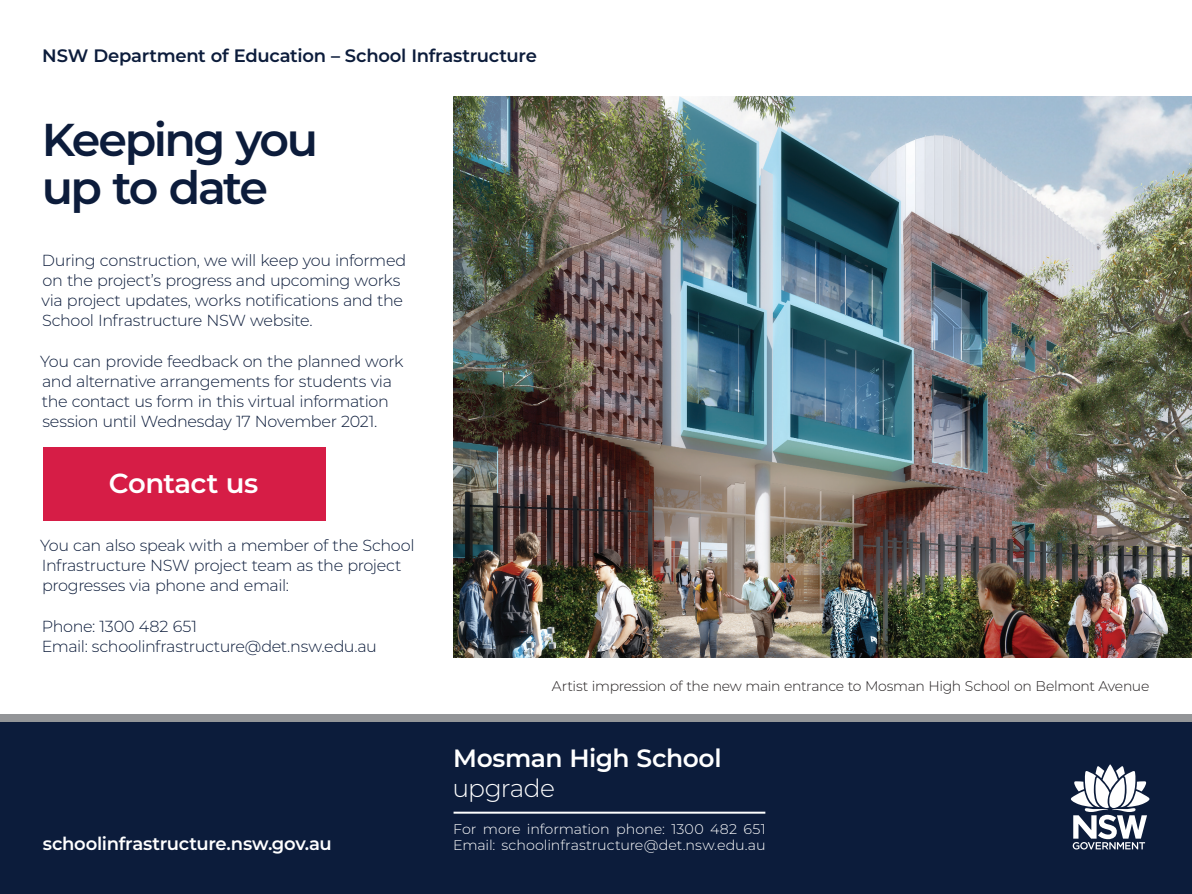
<style>
.page{position:relative;width:1192px;height:894px;background:#fff}
.page>*{position:absolute;margin:0;border:0;box-sizing:border-box;transform-origin:0 0}
.t1{font:600 46px/48px "Montserrat";letter-spacing:-.055em;color:#0c1c3b}
.t2{font:600 27.5px "Montserrat";letter-spacing:-.025em;color:#fff}
.t3{font:600 25px "Montserrat";letter-spacing:-.02em;color:#fff}
.t4{font:300 25px "Montserrat";letter-spacing:-.03em;color:#fff}
.t5{font:600 18px "Montserrat";letter-spacing:-.015em;color:#0c1c3b}
.t6{font:600 18px "Montserrat";letter-spacing:-.015em;color:#fff}
.t7{font:300 16px/20px "Montserrat";letter-spacing:-.025em;color:#0c1c3b}
.t8{font:300 14px/16px "Montserrat";color:#fff}
.t9{font:300 14px "Montserrat";letter-spacing:-.02em;color:#231f20}
</style>
<div class="page">
<div style="left:0;top:718px;width:1192px;height:176px;background:#0c1c3b"></div>
<hr style="left:454px;top:812px;width:311px;height:2px;background:#fff">
<div style="left:0;top:715px;width:1192px;height:7px;background:#939598"></div>
<svg style="left:1071px;top:764px;width:78px;height:86px"></svg>
<img style="left:454px;top:97px;width:738px;height:560px">
<div style="left:43px;top:447px;width:282px;height:74px;background:#d61d46"></div>
<p class="t5" style="left:42px;top:43px;width:496px">NSW Department of Education – School Infrastructure</p>
<h1 class="t1" style="left:42px;top:113px;width:278px">Keeping you up to date</h1>
<p class="t7" style="left:42px;top:250px;width:366px">During construction, we will keep you informed on the project’s progress and upcoming works via project updates, works notifications and the School Infrastructure NSW website.</p>
<p class="t7" style="left:40px;top:351px;width:365px">You can provide feedback on the planned work and alternative arrangements for students via the contact us form in this virtual information session until Wednesday 17 November 2021.</p>
<h2 class="t2" style="left:109px;top:464px;width:151px">Contact us</h2>
<p class="t7" style="left:40px;top:535px;width:376px">You can also speak with a member of the School<br>Infrastructure NSW project team as the project progresses via phone and email:</p>
<p class="t7" style="left:42px;top:616px;width:337px">Phone: 1300 482 651<br>Email: schoolinfrastructure@det.nsw.edu.au</p>
<p class="t6" style="left:43px;top:830px;width:291px">schoolinfrastructure.nsw.gov.au</p>
<p class="t9" style="left:552px;top:677px;width:599px">Artist impression of the new main entrance to Mosman High School on Belmont Avenue</p>
<h3 class="t3" style="left:453px;top:740px;width:270px">Mosman High School</h3>
<h3 class="t4" style="left:453px;top:771px;width:104px">upgrade</h3>
<p class="t8" style="left:453px;top:820px;width:314px">For more information phone: 1300 482 651<br>Email: schoolinfrastructure@det.nsw.edu.au</p>
</div>
